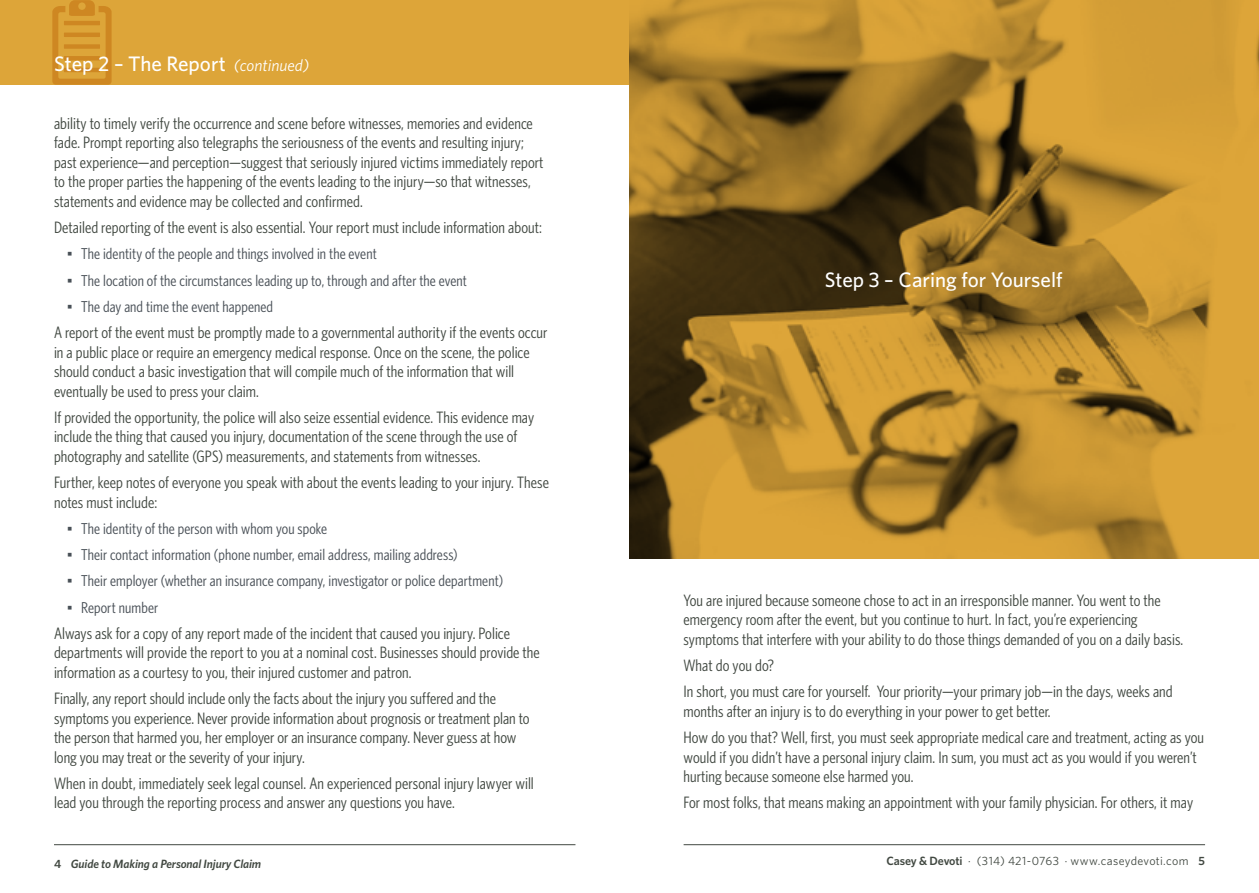
<style>
.page{position:relative;width:1259px;height:893px;background:#fff}
.page>*{position:absolute;margin:0;border:0;box-sizing:border-box;transform-origin:0 0}
.t1{font:500 21px "Whitney HTF";color:#fff}
.t2{font:condensed 16.5px/19.5px "Whitney HTF";letter-spacing:.005em;color:#414841}
.t3{font:condensed 15.75px/26.2px "Whitney HTF";letter-spacing:.005em;color:#484f56}
.t4{font:12px "Whitney HTF";letter-spacing:.025em;color:#414841}
.t5{font:italic 600 12px "Whitney HTF";letter-spacing:-.01em;color:#414841}
.s1{font-weight:400;font-style:italic;font-size:16.5px}
.s2{font-style:normal}
.s3{font-weight:600}
</style>
<div class="page">
<div style="left:0;top:0;width:629px;height:85px;background:#dda539"></div>
<svg style="left:52px;top:0;width:60px;height:85px"></svg>
<svg style="left:629px;top:0;width:630px;height:558px;background:#a67c2a"></svg>
<hr style="left:54px;top:844px;width:521px;height:1px;background:#414841">
<hr style="left:683px;top:844px;width:522px;height:1px;background:#414841">
<p class="t1" style="left:54px;top:51px;width:257px">Step 2 – The Report <span class="s1">(continued)</span></p>
<p class="t2" style="left:54px;top:113px;width:491px">ability to timely verify the occurrence and scene before witnesses, memories and evidence fade. Prompt reporting also telegraphs the seriousness of the events and resulting injury; past experience—and perception—suggest that seriously injured victims immediately report to the proper parties the happening of the events leading to the injury—so that witnesses, statements and evidence may be collected and confirmed.</p>
<p class="t2" style="left:54px;top:218px;width:489px">Detailed reporting of the event is also essential. Your report must include information about:</p>
<p class="t3" style="left:81px;top:241px;width:387px">The identity of the people and things involved in the event<br>The location of the circumstances leading up to, through and after the event<br>The day and time the event happened</p>
<p class="t2" style="left:54px;top:322px;width:495px">A report of the event must be promptly made to a governmental authority if the events occur in a public place or require an emergency medical response. Once on the scene, the police should conduct a basic investigation that will compile much of the information that will eventually be used to press your claim.</p>
<p class="t2" style="left:54px;top:407px;width:481px">If provided the opportunity, the police will also seize essential evidence. This evidence may include the thing that caused you injury, documentation of the scene through the use of photography and satellite (GPS) measurements, and statements from witnesses.</p>
<p class="t2" style="left:54px;top:473px;width:496px">Further, keep notes of everyone you speak with about the events leading to your injury. These notes must include:</p>
<p class="t3" style="left:81px;top:515px;width:424px">The identity of the person with whom you spoke<br>Their contact information (phone number, email address, mailing address)<br>Their employer (whether an insurance company, investigator or police department)<br>Report number</p>
<p class="t2" style="left:54px;top:623px;width:487px">Always ask for a copy of any report made of the incident that caused you injury. Police departments will provide the report to you at a nominal cost. Businesses should provide the information as a courtesy to you, their injured customer and patron.</p>
<p class="t2" style="left:54px;top:688px;width:477px">Finally, any report should include only the facts about the injury you suffered and the symptoms you experience. Never provide information about prognosis or treatment plan to the person that harmed you, her employer or an insurance company. Never guess at how long you may treat or the severity of your injury.</p>
<p class="t2" style="left:54px;top:773px;width:481px">When in doubt, immediately seek legal counsel. An experienced personal injury lawyer will lead you through the reporting process and answer any questions you have.</p>
<p class="t5" style="left:54px;top:856px;width:209px"><span class="s2">4</span> Guide to Making a Personal Injury Claim</p>
<p class="t1" style="left:824px;top:267px;width:239px">Step 3 – Caring for Yourself</p>
<p class="t2" style="left:683px;top:590px;width:501px">You are injured because someone chose to act in an irresponsible manner. You went to the emergency room after the event, but you continue to hurt. In fact, you’re experiencing symptoms that interfere with your ability to do those things demanded of you on a daily basis.</p>
<p class="t2" style="left:683px;top:652px;width:490px;line-height:26.2px">What do you do?<br>In short, you must care for yourself. Your priority—your primary job—in the days, weeks and</p>
<p class="t2" style="left:683px;top:698px;width:522px;line-height:26.2px">months after an injury is to do everything in your power to get better.<br>How do you that? Well, first, you must seek appropriate medical care and treatment, acting as you</p>
<p class="t2" style="left:683px;top:747px;width:515px">would if you didn’t have a personal injury claim. In sum, you must act as you would if you weren’t hurting because someone else harmed you.</p>
<p class="t2" style="left:683px;top:793px;width:511px">For most folks, that means making an appointment with your family physician. For others, it may</p>
<p class="t4" style="left:886px;top:854px;width:320px"><span class="s3">Casey &amp; Devoti</span> · (314) 421-0763 · www.caseydevoti.com <span class="s3">5</span></p>
</div>
